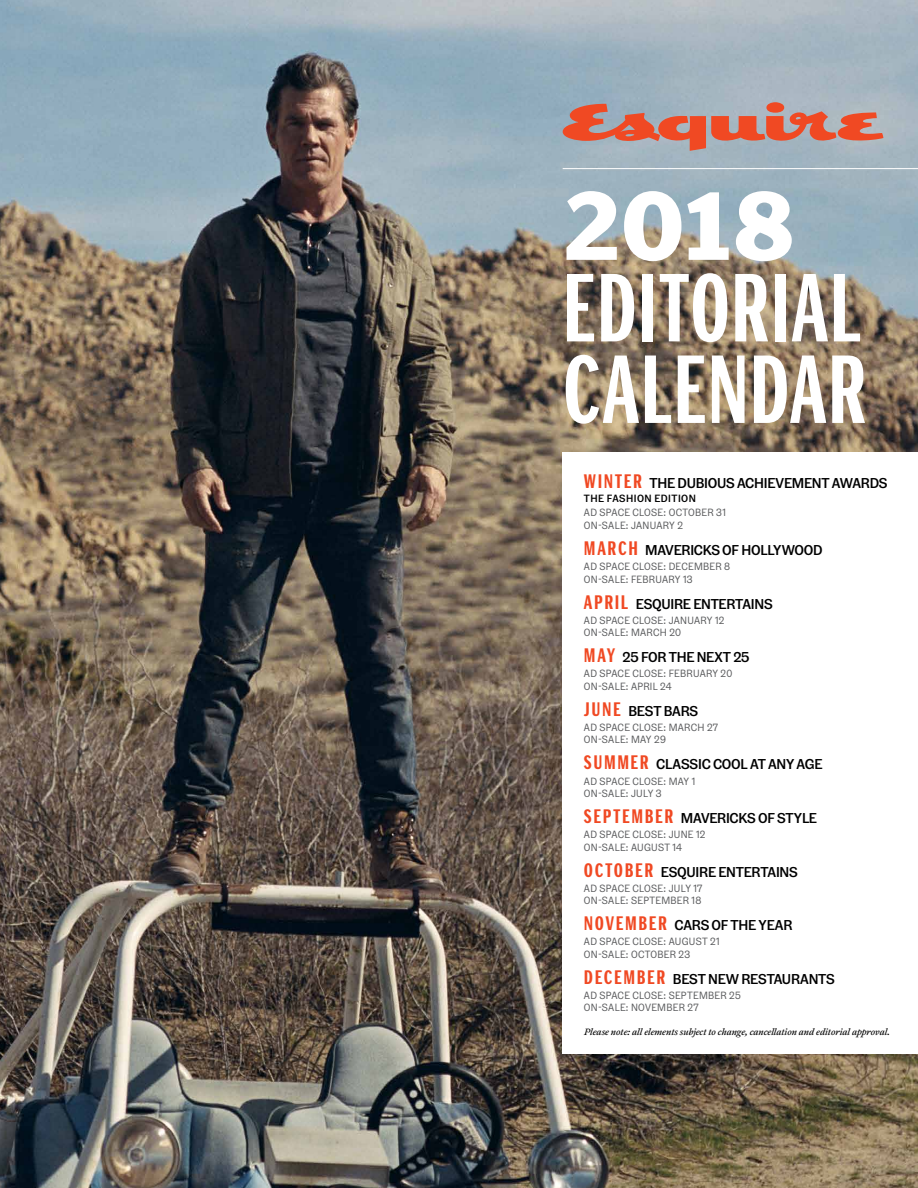
<style>
.page{position:relative;width:918px;height:1188px;background:#fff}
.page>*{position:absolute;margin:0;border:0;box-sizing:border-box;transform-origin:0 0}
.t1{font:extra-condensed 96.3px/81.6px "BNY Franklin";letter-spacing:.005em;color:#fff}
.t2{font:96.3px "BNY Franklin";color:#fff}
.t3{font:500 14.25px "Grot 12 ESQ Normal";letter-spacing:-.015em;color:#000}
.t4{font:10.5px/12.6px "Grot 12 ESQ Normal";letter-spacing:.03em;color:#58595b}
.t5{font:500 10.5px "Grot 12 ESQ Normal";letter-spacing:.045em;color:#000}
.t6{font:italic 9px "Antwerp ESQ";color:#000}
.s1{font-family:"BNY Franklin";font-weight:400;font-stretch:condensed;font-size:19.5px;color:#f04923}
</style>
<div class="page">
<img style="left:0;top:0;width:918px;height:1188px">
<div style="left:563px;top:453px;width:355px;height:601px;background:#fff"></div>
<svg style="left:563px;top:104px;width:320px;height:47px;background:#c28981"></svg>
<div style="left:766px;top:102px;width:18px;height:11px;background:#f04923;border-radius:50%"></div>
<hr style="left:563px;top:168px;width:355px;height:1px;background:#fff">
<h1 class="t2" style="left:563px;top:166px;width:234px">2018</h1>
<h1 class="t1" style="left:563px;top:266px;width:306px">EDITORIAL<br>CALENDAR</h1>
<h2 class="t3" style="left:584px;top:474px;width:305px"><span class="s1">WINTER</span> THE DUBIOUS ACHIEVEMENT AWARDS</h2>
<p class="t5" style="left:584px;top:492px;width:113px">THE FASHION EDITION</p>
<p class="t4" style="left:584px;top:505px;width:143px;line-height:13.4px">AD SPACE CLOSE: OCTOBER 31<br>ON-SALE: JANUARY 2</p>
<h2 class="t3" style="left:584px;top:541px;width:240px"><span class="s1">MARCH</span> MAVERICKS OF HOLLYWOOD</h2>
<p class="t4" style="left:584px;top:560px;width:148px">AD SPACE CLOSE: DECEMBER 8<br>ON-SALE: FEBRUARY 13</p>
<h2 class="t3" style="left:584px;top:595px;width:190px"><span class="s1">APRIL</span> ESQUIRE ENTERTAINS</h2>
<p class="t4" style="left:584px;top:614px;width:142px">AD SPACE CLOSE: JANUARY 12<br>ON-SALE: MARCH 20</p>
<h2 class="t3" style="left:584px;top:648px;width:167px"><span class="s1">MAY</span> 25 FOR THE NEXT 25</h2>
<p class="t4" style="left:584px;top:667px;width:150px">AD SPACE CLOSE: FEBRUARY 20<br>ON-SALE: APRIL 24</p>
<h2 class="t3" style="left:584px;top:702px;width:116px"><span class="s1">JUNE</span> BEST BARS</h2>
<p class="t4" style="left:584px;top:721px;width:136px">AD SPACE CLOSE: MARCH 27<br>ON-SALE: MAY 29</p>
<h2 class="t3" style="left:584px;top:755px;width:240px"><span class="s1">SUMMER</span> CLASSIC COOL AT ANY AGE</h2>
<p class="t4" style="left:584px;top:774px;width:113px">AD SPACE CLOSE: MAY 1<br>ON-SALE: JULY 3</p>
<h2 class="t3" style="left:584px;top:809px;width:235px"><span class="s1">SEPTEMBER</span> MAVERICKS OF STYLE</h2>
<p class="t4" style="left:584px;top:828px;width:123px">AD SPACE CLOSE: JUNE 12<br>ON-SALE: AUGUST 14</p>
<h2 class="t3" style="left:584px;top:862px;width:215px"><span class="s1">OCTOBER</span> ESQUIRE ENTERTAINS</h2>
<p class="t4" style="left:584px;top:881px;width:120px">AD SPACE CLOSE: JULY 17<br>ON-SALE: SEPTEMBER 18</p>
<h2 class="t3" style="left:584px;top:916px;width:210px"><span class="s1">NOVEMBER</span> CARS OF THE YEAR</h2>
<p class="t4" style="left:584px;top:935px;width:137px">AD SPACE CLOSE: AUGUST 21<br>ON-SALE: OCTOBER 23</p>
<h2 class="t3" style="left:584px;top:970px;width:252px"><span class="s1">DECEMBER</span> BEST NEW RESTAURANTS</h2>
<p class="t4" style="left:584px;top:989px;width:158px">AD SPACE CLOSE: SEPTEMBER 25<br>ON-SALE: NOVEMBER 27</p>
<p class="t6" style="left:584px;top:1026px;width:307px">Please note: all elements subject to change, cancellation and editorial approval.</p>
</div>
